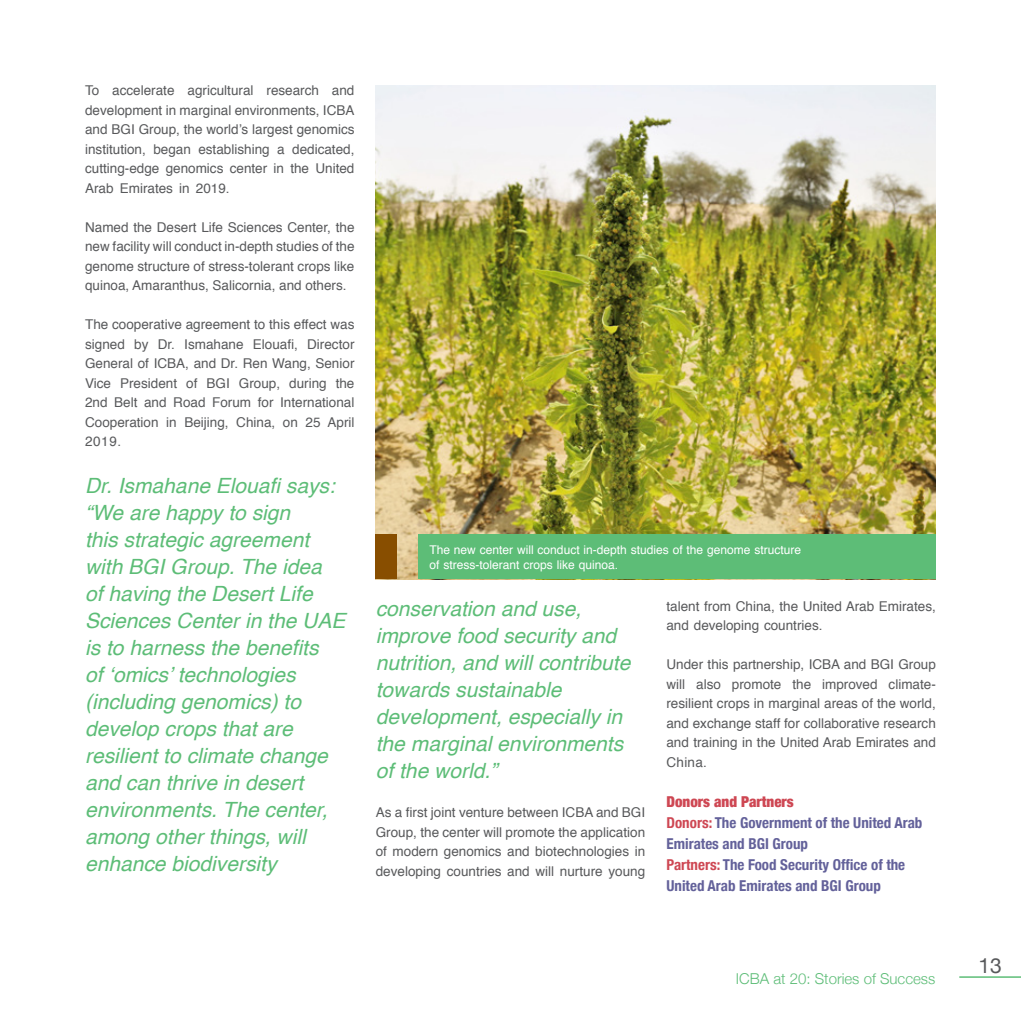
<style>
.page{position:relative;width:1021px;height:1021px;background:#fff}
.page>*{position:absolute;margin:0;border:0;box-sizing:border-box;transform-origin:0 0}
.t1{font:italic 21px/27px "Helvetica";color:#5dbd77}
.t2{font:21px "Helvetica Neue";color:#58595b}
.t3{font:700 condensed 15px/21px "Helvetica Neue";color:#63619a}
.t4{font:300 15px "Helvetica Neue";color:#5dbd77}
.t5{font:13.5px/19.5px "Helvetica";color:#58595b;text-align:justify}
.t6{font:12px/14.4px "Helvetica";color:#fff}
.s1{font-weight:900;color:#ce4753}
.s2{color:#ce4753}
</style>
<div class="page">
<img style="left:376px;top:85px;width:559px;height:494px">
<div style="left:376px;top:534px;width:21px;height:45px;background:#884e00"></div>
<div style="left:418px;top:534px;width:517px;height:45px;background:#5dbd77"></div>
<hr style="left:959px;top:976px;width:61px;height:1px;background:#5dbd77">
<p class="t5" style="left:85px;top:81px;width:271px">To accelerate agricultural research and development in marginal environments, ICBA and BGI Group, the world’s largest genomics institution, began establishing a dedicated, cutting-edge genomics center in the United Arab Emirates in 2019.</p>
<p class="t5" style="left:85px;top:218px;width:271px">Named the Desert Life Sciences Center, the new facility will conduct in-depth studies of the genome structure of stress-tolerant crops like quinoa, Amaranthus, Salicornia, and others.</p>
<p class="t5" style="left:85px;top:315px;width:271px">The cooperative agreement to this effect was signed by Dr. Ismahane Elouafi, Director General of ICBA, and Dr. Ren Wang, Senior Vice President of BGI Group, during the 2nd Belt and Road Forum for International Cooperation in Beijing, China, on 25 April 2019.</p>
<p class="t1" style="left:85px;top:472px;width:262px">Dr. Ismahane Elouafi says: “We are happy to sign<br>this strategic agreement with BGI Group. The idea<br>of having the Desert Life<br>Sciences Center in the UAE is to harness the benefits<br>of ‘omics’ technologies (including genomics) to develop crops that are resilient to climate change and can thrive in desert environments. The center, among other things, will enhance biodiversity</p>
<p class="t6" style="left:429px;top:543px;width:373px">The new center will conduct in-depth studies of the genome structure of stress-tolerant crops like quinoa.</p>
<h1 class="t1" style="left:376px;top:596px;width:256px">conservation and use, improve food security and nutrition, and will contribute towards sustainable development, especially in the marginal environments of the world.”</h1>
<p class="t5" style="left:376px;top:803px;width:271px">As a first joint venture between ICBA and BGI Group, the center will promote the application of modern genomics and biotechnologies in developing countries and will nurture young</p>
<p class="t5" style="left:666px;top:596px;width:271px">talent from China, the United Arab Emirates, and developing countries.</p>
<p class="t5" style="left:666px;top:655px;width:271px">Under this partnership, ICBA and BGI Group will also promote the improved climate&shy;resilient crops in marginal areas of the world, and exchange staff for collaborative research and training in the United Arab Emirates and China.</p>
<p class="t3" style="left:666px;top:790px;width:257px"><span class="s1">Donors and Partners<br></span><span class="s2">Donors:</span> The Government of the United Arab<br>Emirates and BGI Group<br><span class="s2">Partners:</span> The Food Security Office of the<br>United Arab Emirates and BGI Group</p>
<p class="t4" style="left:735px;top:966px;width:201px">ICBA at 20: Stories of Success</p>
<h1 class="t2" style="left:978px;top:950px;width:25px">13</h1>
</div>
